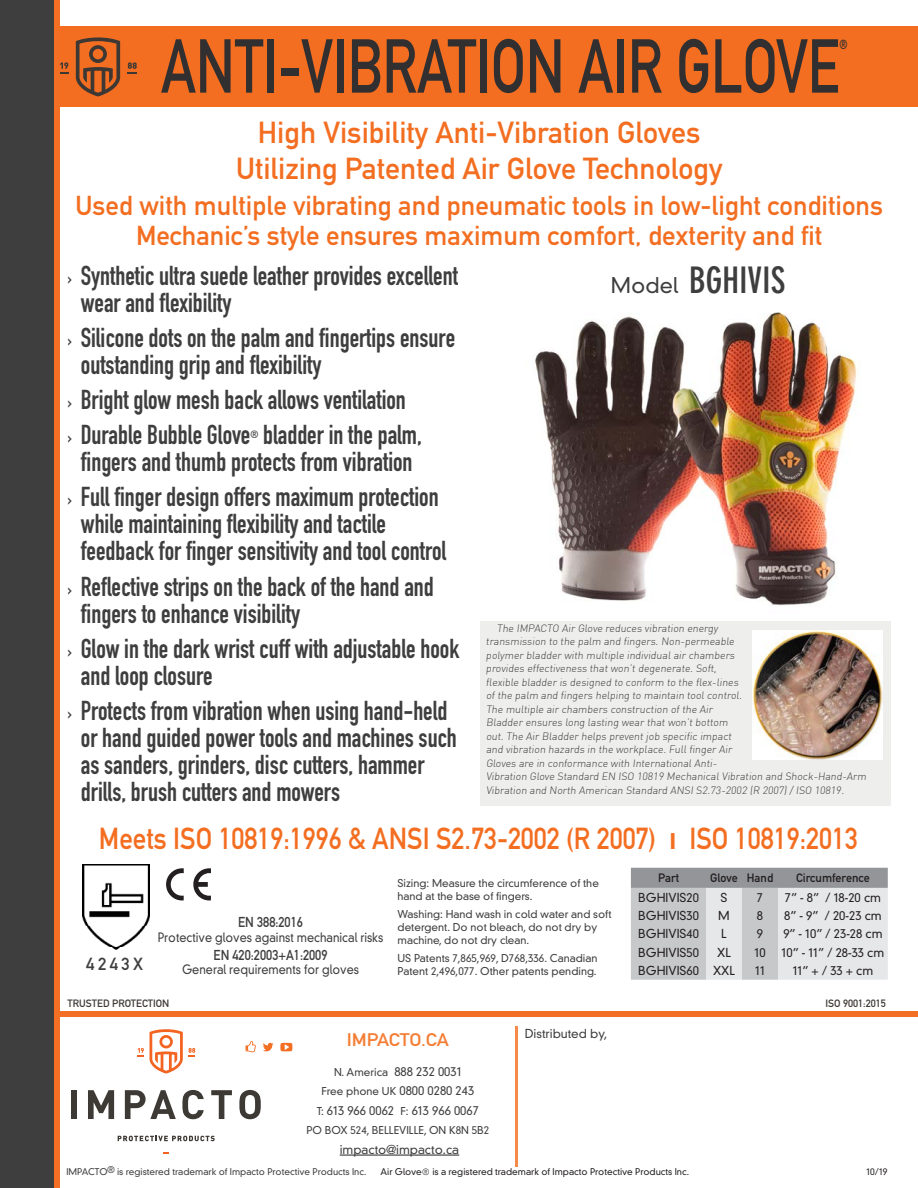
<style>
.page{position:relative;width:918px;height:1188px;background:#fff}
.page>*{position:absolute;margin:0;border:0;box-sizing:border-box;transform-origin:0 0}
.t1{font:75px "DIN Mittelschrift Std";color:#312f30;scale:.76 1}
.t2{font:700 condensed 36px "DIN Neuzeit Grotesk Std";color:#3e3e3f}
.t3{font:30px/36px "DIN Mittelschrift Std";color:#f36e21;text-align:center}
.t4{font:30px "DIN Mittelschrift Std";color:#f36e21;scale:.9 1}
.t5{font:27px/27px "DIN Engschrift Std";color:#3e3e3f;scale:.95 1}
.t6{font:27px/30px "DIN Mittelschrift Std";color:#f36e21;text-align:center}
.t7{font:18px "DIN Mittelschrift Std";color:#f47e36;scale:1.1 1}
.t8{font:17.4px "DIN Mittelschrift Std";letter-spacing:.2em;color:#3e3e3f}
.t9{font:14.1px "DIN Mittelschrift Std";color:#3e3e3f;scale:.9 1}
.t10{font:13.05px "DIN Mittelschrift Std";color:#312f30;scale:.76 1}
.t11{font:300 12.6px "DIN Neuzeit Grotesk Std";color:#3e3e3f;scale:.9 1}
.t12{font:300 12px "DIN Neuzeit Grotesk Std";color:#231f20}
.t13{font:300 12px "DIN Neuzeit Grotesk Std";color:#3e3e3f}
.t14{font:12px "DIN Mittelschrift Std";color:#231f20}
.t15{font:300 10.5px/13.5px "DIN";color:#3e3e3f}
.t16{font:300 10.5px/12.8px "DIN Neuzeit Grotesk Std";color:#3e3e3f}
.t17{font:10.5px "DIN Mittelschrift Std";color:#3e3934}
.t18{font:10.5px "DIN Engschrift Std";color:#3e3e3f;scale:.95 1}
.t19{font:300 9px "DIN Neuzeit Grotesk Std";color:#231f20}
.t20{font:300 9px "DIN Neuzeit Grotesk Std";color:#3e3e3f}
.s1{font-family:"DIN Mittelschrift Std";font-size:18px}
.s2{font-weight:300;font-stretch:normal;font-size:21px}
.s3{font-family:"DI Nbek";font-weight:700}
.s4{font-size:10.5px}
.s5{font-size:12px}
.s6{font-family:"DIN"}
</style>
<div class="page">
<div style="left:54px;top:26px;width:864px;height:81px;background:#f36e21"></div>
<hr style="left:340px;top:1155px;width:119px;height:1px;background:#231f20">
<div style="left:46px;top:1011px;width:872px;height:6px;background:#f36f24"></div>
<div style="left:0;top:0;width:54px;height:1188px;background:#3e3e3f"></div>
<div style="left:54px;top:0;width:5px;height:1188px;background:#f36f24"></div>
<hr style="left:515px;top:1027px;width:2px;height:140px;background:#f68a48">
<div style="left:72px;top:1090px;width:5px;height:29px;background:#3d3934"></div>
<svg style="left:88px;top:1090px;width:26px;height:29px"></svg>
<svg style="left:125px;top:1090px;width:51px;height:29px"></svg>
<svg style="left:182px;top:1090px;width:22px;height:29px"></svg>
<svg style="left:211px;top:1090px;width:21px;height:29px"></svg>
<svg style="left:239px;top:1090px;width:22px;height:29px"></svg>
<svg style="left:118px;top:1136px;width:97px;height:5px"></svg>
<svg style="left:138px;top:1048px;width:6px;height:8px"></svg>
<svg style="left:150px;top:1029px;width:45px;height:45px"></svg>
<svg style="left:246px;top:1041px;width:46px;height:11px"></svg>
<svg style="left:76px;top:37px;width:44px;height:60px"></svg>
<svg style="left:60px;top:62px;width:8px;height:12px"></svg>
<svg style="left:128px;top:62px;width:9px;height:12px"></svg>
<img style="left:535px;top:312px;width:322px;height:294px">
<svg style="left:631px;top:868px;width:257px;height:112px;background:#cccdcf"></svg>
<svg style="left:166px;top:868px;width:45px;height:32px"></svg>
<div style="left:481px;top:621px;width:410px;height:185px;background:#eeeeed"></div>
<img style="left:753px;top:630px;width:130px;height:130px">
<img style="left:82px;top:864px;width:68px;height:85px">
<h1 class="t1" style="left:161px;top:22px;width:894px">ANTI-VIBRATION AIR GLOVE</h1>
<p class="t10" style="left:840px;top:37px;width:12px">®</p>
<h3 class="t3" style="left:236px;top:115px;width:488px">High Visibility Anti-Vibration Gloves<br>Utilizing Patented Air Glove Technology</h3>
<h3 class="t6" style="left:76px;top:191px;width:809px">Used with multiple vibrating and pneumatic tools in low-light conditions<br>Mechanic’s style ensures maximum comfort, dexterity and fit</h3>
<h3 class="t5" style="left:81px;top:262px;width:398px;text-indent:-13px"><span class="s1">›</span> Synthetic ultra suede leather provides excellent wear and flexibility</h3>
<h3 class="t5" style="left:81px;top:324px;width:395px;text-indent:-13px"><span class="s1">›</span> Silicone dots on the palm and fingertips ensure outstanding grip and flexibility</h3>
<h3 class="t5" style="left:67px;top:382px;width:358px;line-height:35.1px"><span class="s1">›</span> Bright glow mesh back allows ventilation <span class="s1">›</span> Durable Bubble Glove</h3>
<h2 class="t2" style="left:611px;top:260px;width:176px"><span class="s2">Model</span> BGHIVIS</h2>
<h3 class="t5" style="left:81px;top:422px;width:360px;text-indent:182px">bladder in the palm, fingers and thumb protects from vibration</h3>
<h3 class="t5" style="left:81px;top:484px;width:386px;text-indent:-14px"><span class="s1">›</span> Full finger design offers maximum protection while maintaining flexibility and tactile feedback for finger sensitivity and tool control</h3>
<h3 class="t5" style="left:81px;top:573px;width:373px;text-indent:-14px"><span class="s1">›</span> Reflective strips on the back of the hand and fingers to enhance visibility</h3>
<h3 class="t5" style="left:81px;top:635px;width:400px;text-indent:-14px"><span class="s1">›</span> Glow in the dark wrist cuff with adjustable hook and loop closure</h3>
<h3 class="t5" style="left:81px;top:697px;width:397px;text-indent:-14px"><span class="s1">›</span> Protects from vibration when using hand-held or hand guided power tools and machines such as sanders, grinders, disc cutters, hammer drills, brush cutters and mowers</h3>
<p class="t18" style="left:250px;top:429px;width:10px">®</p>
<p class="t15" style="left:486px;top:621px;width:384px;text-indent:11px">The IMPACTO Air Glove reduces vibration energy<br>transmission to the palm and fingers. Non-permeable<br>polymer bladder with multiple individual air chambers<br>provides effectiveness that won’t degenerate. Soft,<br>flexible bladder is designed to conform to the flex-lines<br>of the palm and fingers helping to maintain tool control.<br>The multiple air chambers construction of the Air<br>Bladder ensures long lasting wear that won’t bottom<br>out. The Air Bladder helps prevent job specific impact<br>and vibration hazards in the workplace. Full finger Air<br>Gloves are in conformance with International Anti-<br>Vibration Glove Standard EN ISO 10819 Mechanical Vibration and Shock-Hand-Arm Vibration and North American Standard ANSI S2.73-2002 (R 2007) / ISO 10819.</p>
<h3 class="t4" style="left:99px;top:821px;width:845px">Meets ISO 10819:1996 &amp; ANSI S2.73-2002 (R 2007) <span class="s3">ı</span> ISO 10819:2013</h3>
<h3 class="t8" style="left:86px;top:954px;width:58px">4243X</h3>
<h3 class="t9" style="left:238px;top:914px;width:74px">EN 388:2016</h3>
<p class="t11" style="left:158px;top:929px;width:252px">Protective gloves against mechanical risks</p>
<h3 class="t9" style="left:214px;top:947px;width:128px">EN 420:2003+A1:2009</h3>
<p class="t11" style="left:182px;top:962px;width:198px">General requirements for gloves</p>
<p class="t16" style="left:398px;top:877px;width:203px">Sizing: Measure the circumference of the hand at the base of fingers.</p>
<p class="t16" style="left:398px;top:908px;width:216px">Washing: Hand wash in cold water and soft detergent. Do not bleach, do not dry by machine, do not dry clean.</p>
<p class="t16" style="left:398px;top:952px;width:202px">US Patents 7,865,969, D768,336. Canadian<br>Patent 2,496,077. Other patents pending.</p>
<p class="t14" style="left:658px;top:871px;width:22px">Part</p>
<p class="t14" style="left:710px;top:871px;width:65px">Glove Hand</p>
<p class="t14" style="left:796px;top:871px;width:75px">Circumference</p>
<p class="t12" style="left:638px;top:890px;width:62px">BGHIVIS20</p>
<p class="t12" style="left:721px;top:890px;width:8px">S</p>
<p class="t12" style="left:757px;top:890px;width:8px">7</p>
<p class="t12" style="left:785px;top:890px;width:98px">7” - 8” / 18-20 cm</p>
<p class="t12" style="left:638px;top:908px;width:62px">BGHIVIS30</p>
<p class="t12" style="left:718px;top:908px;width:13px">M</p>
<p class="t12" style="left:757px;top:908px;width:8px">8</p>
<p class="t12" style="left:784px;top:908px;width:99px">8” - 9” / 20-23 cm</p>
<p class="t12" style="left:638px;top:927px;width:62px">BGHIVIS40</p>
<p class="t12" style="left:721px;top:927px;width:7px">L</p>
<p class="t12" style="left:757px;top:927px;width:8px">9</p>
<p class="t12" style="left:783px;top:927px;width:101px">9” - 10” / 23-28 cm</p>
<p class="t12" style="left:638px;top:945px;width:62px">BGHIVIS50</p>
<p class="t12" style="left:717px;top:945px;width:15px">XL</p>
<p class="t12" style="left:754px;top:945px;width:13px">10</p>
<p class="t12" style="left:782px;top:945px;width:104px">10” - 11” / 28-33 cm</p>
<p class="t12" style="left:638px;top:964px;width:98px">BGHIVIS60 XXL</p>
<p class="t12" style="left:755px;top:964px;width:11px">11</p>
<p class="t12" style="left:793px;top:964px;width:82px">11” + / 33 + cm</p>
<p class="t17" style="left:68px;top:997px;width:103px">TRUSTED PROTECTION</p>
<p class="t17" style="left:825px;top:997px;width:62px">ISO 9001:2015</p>
<p class="t13" style="left:525px;top:1027px;width:84px">Distributed by,</p>
<h3 class="t7" style="left:347px;top:1029px;width:94px">IMPACTO.CA</h3>
<p class="t13" style="left:334px;top:1064px;width:129px"><span class="s4">N. America</span> 888 232 0031</p>
<p class="t16" style="left:321px;top:1085px;width:154px">Free phone UK <span class="s5">0800 0280 243</span></p>
<p class="t13" style="left:317px;top:1103px;width:164px"><span class="s4">T:</span> 613 966 0062 <span class="s4">F:</span> 613 966 0067</p>
<p class="t16" style="left:307px;top:1124px;width:184px">PO BOX 524, BELLEVILLE, ON K8N 5B2</p>
<p class="t13" style="left:340px;top:1142px;width:121px">impacto@impacto.ca</p>
<p class="t20" style="left:66px;top:1166px;width:301px">IMPACTO® is registered trademark of Impacto Protective Products Inc.</p>
<p class="t19" style="left:381px;top:1166px;width:310px">Air Glove<span class="s6">®</span> is a registered trademark of Impacto Protective Products Inc.</p>
<p class="t19" style="left:867px;top:1166px;width:22px">10/19</p>
</div>
